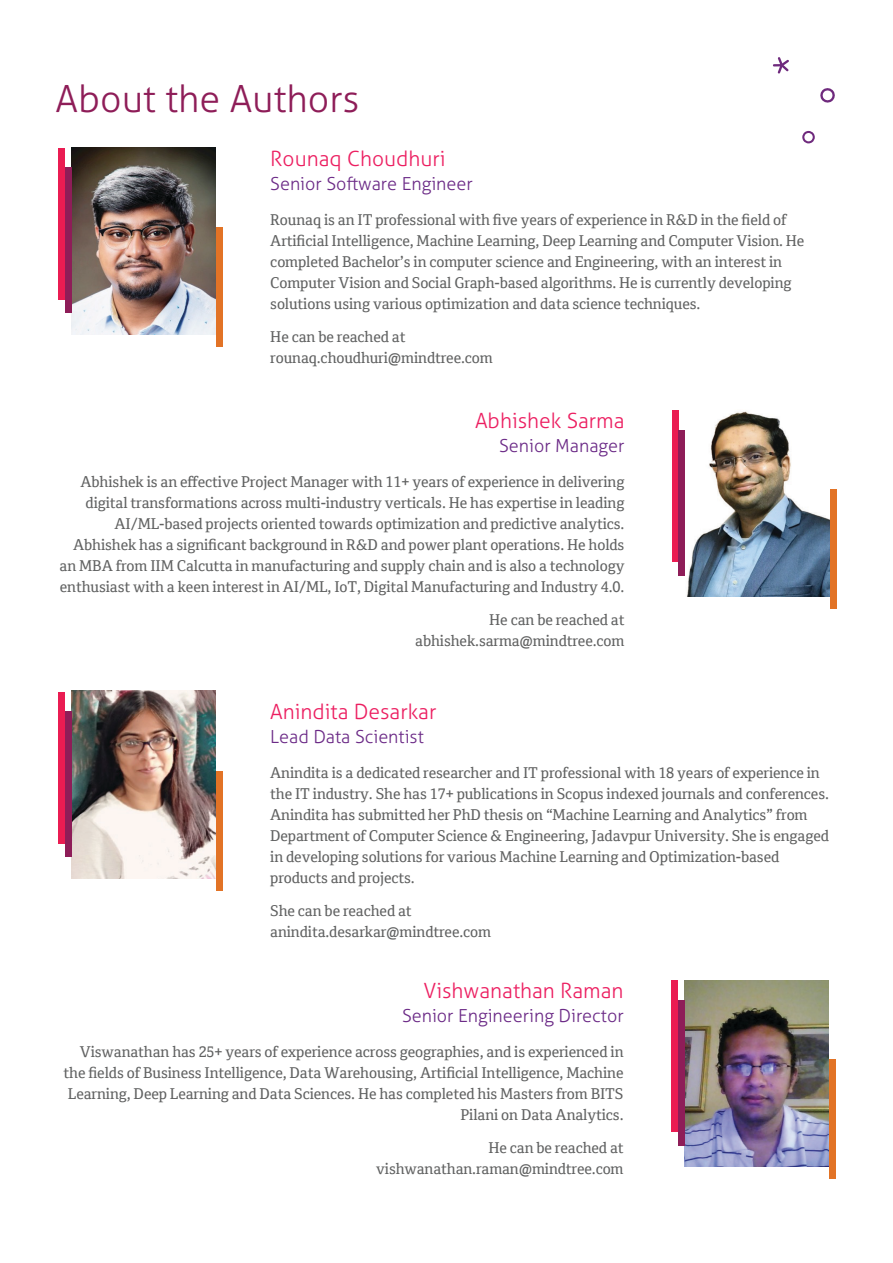
<style>
.page{position:relative;width:893px;height:1263px;background:#fff}
.page>*{position:absolute;margin:0;border:0;box-sizing:border-box;transform-origin:0 0}
.t1{font:300 37.5px "Aller Typo";color:#8e1d58}
.t2{font:300 21px "Aller Typo";color:#ec1f61}
.t3{font:300 18px "Aller Typo";color:#6c2b87}
.t4{font:15px/21px "Cordale";letter-spacing:-.01em;color:#606161}
</style>
<div class="page">
<img style="left:72px;top:147px;width:143px;height:187px">
<div style="left:58px;top:148px;width:7px;height:152px;background:#ea1c52"></div>
<div style="left:65px;top:167px;width:6px;height:146px;background:#8e1d58"></div>
<div style="left:216px;top:227px;width:7px;height:119px;background:#e27326"></div>
<img style="left:687px;top:411px;width:142px;height:185px">
<div style="left:672px;top:410px;width:6px;height:152px;background:#ea1c52"></div>
<div style="left:679px;top:430px;width:6px;height:146px;background:#8e1d58"></div>
<div style="left:830px;top:489px;width:7px;height:120px;background:#e27326"></div>
<img style="left:71px;top:691px;width:144px;height:187px">
<div style="left:58px;top:692px;width:7px;height:151px;background:#ea1c52"></div>
<div style="left:65px;top:711px;width:6px;height:146px;background:#8e1d58"></div>
<div style="left:216px;top:771px;width:7px;height:119px;background:#e27326"></div>
<img style="left:684px;top:980px;width:144px;height:187px">
<div style="left:671px;top:980px;width:7px;height:152px;background:#ea1c52"></div>
<div style="left:678px;top:1000px;width:6px;height:146px;background:#8e1d58"></div>
<div style="left:829px;top:1059px;width:7px;height:120px;background:#e27326"></div>
<svg style="left:802px;top:131px;width:13px;height:12px"></svg>
<svg style="left:773px;top:57px;width:16px;height:17px"></svg>
<svg style="left:820px;top:88px;width:15px;height:15px"></svg>
<h1 class="t1" style="left:55px;top:76px;width:306px">About the Authors</h1>
<h2 class="t2" style="left:270px;top:146px;width:177px">Rounaq Choudhuri</h2>
<p class="t3" style="left:270px;top:173px;width:204px">Senior Software Engineer</p>
<p class="t4" style="left:270px;top:209px;width:536px">Rounaq is an IT professional with five years of experience in R&amp;D in the field of Artificial Intelligence, Machine Learning, Deep Learning and Computer Vision. He completed Bachelor’s in computer science and Engineering, with an interest in Computer Vision and Social Graph-based algorithms. He is currently developing solutions using various optimization and data science techniques.</p>
<p class="t4" style="left:270px;top:326px;width:224px">He can be reached at rounaq.choudhuri@mindtree.com</p>
<h2 class="t2" style="left:475px;top:407px;width:151px">Abhishek Sarma</h2>
<p class="t3" style="left:499px;top:435px;width:127px">Senior Manager</p>
<p class="t4" style="left:60px;top:471px;width:566px;text-align:right">Abhishek is an effective Project Manager with 11+ years of experience in delivering digital transformations across multi-industry verticals. He has expertise in leading AI/ML-based projects oriented towards optimization and predictive analytics.<br>Abhishek has a significant background in R&amp;D and power plant operations. He holds an MBA from IIM Calcutta in manufacturing and supply chain and is also a technology enthusiast with a keen interest in AI/ML, IoT, Digital Manufacturing and Industry 4.0.</p>
<p class="t4" style="left:415px;top:609px;width:211px;text-align:right">He can be reached at abhishek.sarma@mindtree.com</p>
<h2 class="t2" style="left:270px;top:698px;width:168px">Anindita Desarkar</h2>
<p class="t3" style="left:270px;top:726px;width:155px">Lead Data Scientist</p>
<p class="t4" style="left:270px;top:762px;width:560px">Anindita is a dedicated researcher and IT professional with 18 years of experience in the IT industry. She has 17+ publications in Scopus indexed journals and conferences.<br>Anindita has submitted her PhD thesis on “Machine Learning and Analytics” from Department of Computer Science &amp; Engineering, Jadavpur University. She is engaged in developing solutions for various Machine Learning and Optimization-based products and projects.</p>
<p class="t4" style="left:270px;top:900px;width:222px">She can be reached at anindita.desarkar@mindtree.com</p>
<h2 class="t2" style="left:423px;top:978px;width:202px">Vishwanathan Raman</h2>
<p class="t3" style="left:402px;top:1005px;width:223px">Senior Engineering Director</p>
<p class="t4" style="left:64px;top:1041px;width:561px;text-align:right">Viswanathan has 25+ years of experience across geographies, and is experienced in the fields of Business Intelligence, Data Warehousing, Artificial Intelligence, Machine Learning, Deep Learning and Data Sciences. He has completed his Masters from BITS Pilani on Data Analytics.</p>
<p class="t4" style="left:376px;top:1137px;width:249px;text-align:right">He can be reached at vishwanathan.raman@mindtree.com</p>
</div>
